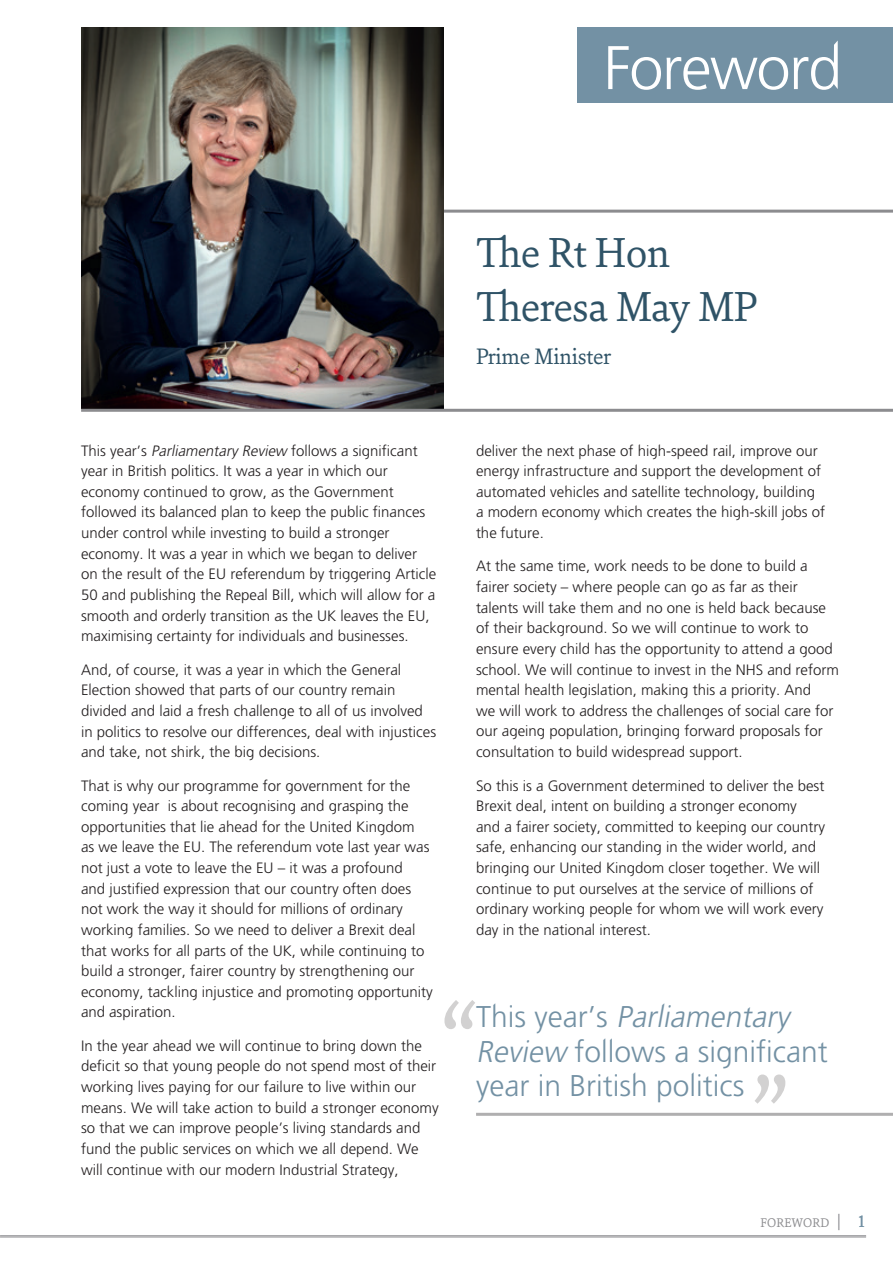
<style>
.page{position:relative;width:893px;height:1263px;background:#fff}
.page>*{position:absolute;margin:0;border:0;box-sizing:border-box;transform-origin:0 0}
.t1{font:114px "Sina Nova";color:#d2d1d1}
.t2{font:300 61.5px "Freeway";letter-spacing:-.025em;color:#fff}
.t3{font:45px/54px "Sina Nova";letter-spacing:-.015em;color:#2f5367}
.t4{font:300 30px/34.5px "Freeway";color:#7391a4}
.t5{font:24px "Sina Nova";letter-spacing:-.015em;color:#2f5367}
.t6{font:300 15px/20.7px "Freeway";color:#231f20}
.t7{font:13.5px "Sina Nova";letter-spacing:.005em;color:#8c8c8f}
.s1{font-style:italic}
.s2{font-size:18px}
.s3{font-size:18px;color:#7391a4}
</style>
<div class="page">
<hr style="left:0;top:1235px;width:866px;height:1px;background:#8c8c8f">
<hr style="left:0;top:1237px;width:866px;height:1px;background:#8c8c8f">
<div style="left:577px;top:27px;width:316px;height:76px;background:#7391a4"></div>
<hr style="left:434px;top:210px;width:459px;height:3px;background:#8c8c8f">
<img style="left:81px;top:27px;width:363px;height:382px">
<hr style="left:81px;top:409px;width:812px;height:3px;background:#8c8c8f">
<hr style="left:476px;top:1113px;width:417px;height:3px;background:#b0afb0">
<h2 class="t2" style="left:603px;top:33px;width:240px">Foreword</h2>
<h3 class="t3" style="left:476px;top:224px;width:283px">The Rt Hon<br>Theresa May MP</h3>
<h3 class="t5" style="left:476px;top:340px;width:137px">Prime Minister</h3>
<p class="t6" style="left:476px;top:440px;width:351px">deliver the next phase of high-speed rail, improve our energy infrastructure and support the development of automated vehicles and satellite technology, building a modern economy which creates the high-skill jobs of the future.</p>
<p class="t6" style="left:476px;top:556px;width:364px">At the same time, work needs to be done to build a fairer society – where people can go as far as their talents will take them and no one is held back because of their background. So we will continue to work to ensure every child has the opportunity to attend a good school. We will continue to invest in the NHS and reform mental health legislation, making this a priority. And<br>we will work to address the challenges of social care for our ageing population, bringing forward proposals for consultation to build widespread support.</p>
<p class="t6" style="left:476px;top:775px;width:351px">So this is a Government determined to deliver the best Brexit deal, intent on building a stronger economy<br>and a fairer society, committed to keeping our country safe, enhancing our standing in the wider world, and bringing our United Kingdom closer together. We will continue to put ourselves at the service of millions of ordinary working people for whom we will work every day in the national interest.</p>
<p class="t6" style="left:81px;top:440px;width:357px">This year’s <span class="s1">Parliamentary Review</span> follows a significant year in British politics. It was a year in which our economy continued to grow, as the Government followed its balanced plan to keep the public finances under control while investing to build a stronger economy. It was a year in which we began to deliver on the result of the EU referendum by triggering Article 50 and publishing the Repeal Bill, which will allow for a smooth and orderly transition as the UK leaves the EU, maximising certainty for individuals and businesses.</p>
<p class="t6" style="left:81px;top:659px;width:357px">And, of course, it was a year in which the General Election showed that parts of our country remain divided and laid a fresh challenge to all of us involved in politics to resolve our differences, deal with injustices and take, not shirk, the big decisions.</p>
<p class="t6" style="left:81px;top:775px;width:353px">That is why our programme for government for the coming year is about recognising and grasping the opportunities that lie ahead for the United Kingdom<br>as we leave the EU. The referendum vote last year was not just a vote to leave the EU – it was a profound<br>and justified expression that our country often does not work the way it should for millions of ordinary working families. So we need to deliver a Brexit deal that works for all parts of the UK, while continuing to build a stronger, fairer country by strengthening our economy, tackling injustice and promoting opportunity and aspiration.</p>
<p class="t6" style="left:81px;top:1035px;width:359px">In the year ahead we will continue to bring down the deficit so that young people do not spend most of their working lives paying for our failure to live within our means. We will take action to build a stronger economy so that we can improve people’s living standards and fund the public services on which we all depend. We will continue with our modern Industrial Strategy,</p>
<h1 class="t1" style="left:443px;top:965px;width:35px">“</h1>
<h3 class="t4" style="left:476px;top:999px;width:353px">T h i s ye a r ’ s <span class="s1">Parliamentary<br>Review</span> follows a significant year in British politics</h3>
<h1 class="t1" style="left:787px;top:1138px;width:35px;rotate:-180deg">“</h1>
<p class="t7" style="left:760px;top:1213px;width:107px">FOREWORD <span class="s2">|</span> <span class="s3">1</span></p>
</div>
